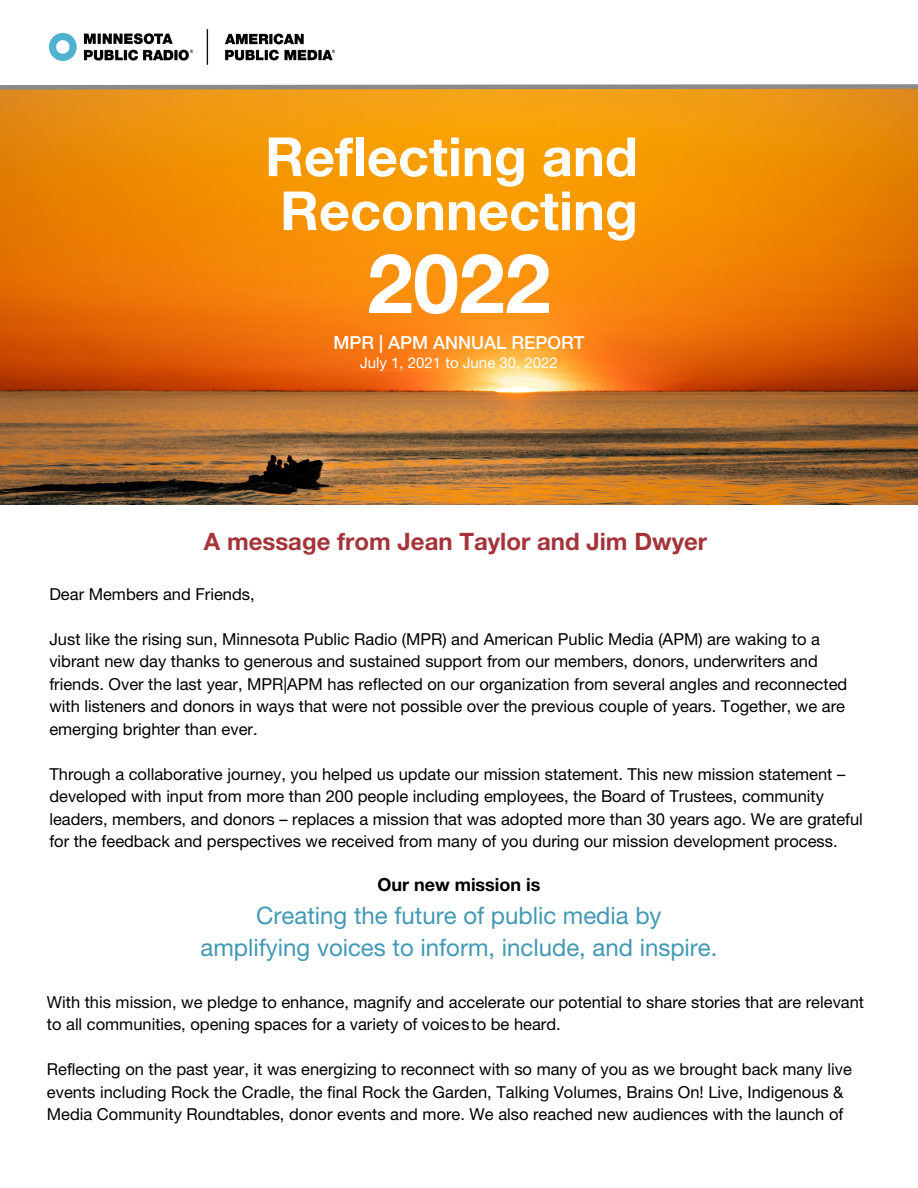
<style>
.page{position:relative;width:918px;height:1188px;background:#fff}
.page>*{position:absolute;margin:0;border:0;box-sizing:border-box;transform-origin:0 0}
.t1{font:700 82.5px "Helvetica Neue LT Std";color:#fff}
.t2{font:700 54px/54px "Helvetica Neue LT Std";color:#fff}
.t3{font:24px/32.7px "Helvetica Neue LT Std";color:#4298b5;text-align:center}
.t4{font:700 24px "Helvetica Neue LT Std";color:#a4343a}
.t5{font:500 18px "Helvetica Neue LT Std";color:#fff}
.t6{font:700 18px "Helvetica Neue LT Std";color:#000}
.t7{font:16.5px/22.5px "Helvetica Neue LT Std";color:#000}
.t8{font:15px "Helvetica Neue LT Std";color:#fff}
</style>
<div class="page">
<img style="left:0;top:92px;width:918px;height:413px">
<img style="left:49px;top:30px;width:285px;height:34px">
<svg style="left:0;top:84px;width:918px;height:8px;background:#b5996d"></svg>
<h2 class="t2" style="left:265px;top:138px;width:374px">Reflecting and<br>Reconnecting</h2>
<h1 class="t1" style="left:367px;top:254px;width:185px">2022</h1>
<p class="t5" style="left:333px;top:336px;width:253px">MPR | APM ANNUAL REPORT</p>
<p class="t8" style="left:360px;top:357px;width:199px">July 1, 2021 to June 30, 2022</p>
<p class="t4" style="left:204px;top:533px;width:505px">A message from Jean Taylor and Jim Dwyer</p>
<p class="t7" style="left:49px;top:585px;width:207px">Dear Members and Friends,</p>
<p class="t7" style="left:49px;top:630px;width:799px">Just like the rising sun, Minnesota Public Radio (MPR) and American Public Media (APM) are waking to a vibrant new day thanks to generous and sustained support from our members, donors, underwriters and friends. Over the last year, MPR|APM has reflected on our organization from several angles and reconnected with listeners and donors in ways that were not possible over the previous couple of years. Together, we are emerging brighter than ever.</p>
<p class="t7" style="left:49px;top:765px;width:797px">Through a collaborative journey, you helped us update our mission statement. This new mission statement – developed with input from more than 200 people including employees, the Board of Trustees, community</p>
<h3 class="t7" style="left:49px;top:810px;width:815px">leaders, members, and donors – replaces a mission that was adopted more than 30 years ago. We are grateful for the feedback and perspectives we received from many of you during our mission development process.</h3>
<p class="t6" style="left:377px;top:878px;width:165px">Our new mission is</p>
<p class="t3" style="left:201px;top:902px;width:518px">Creating the future of public media by amplifying voices to inform, include, and inspire.</p>
<p class="t7" style="left:47px;top:993px;width:819px">With this mission, we pledge to enhance, magnify and accelerate our potential to share stories that are relevant to all communities, opening spaces for a variety of voices to be heard.</p>
<p class="t7" style="left:47px;top:1060px;width:806px">Reflecting on the past year, it was energizing to reconnect with so many of you as we brought back many live</p>
<p class="t7" style="left:47px;top:1083px;width:798px">events including Rock the Cradle, the final Rock the Garden, Talking Volumes, Brains On! Live, Indigenous &amp;<br>Media Community Roundtables, donor events and more. We also reached new audiences with the launch of</p>
</div>
